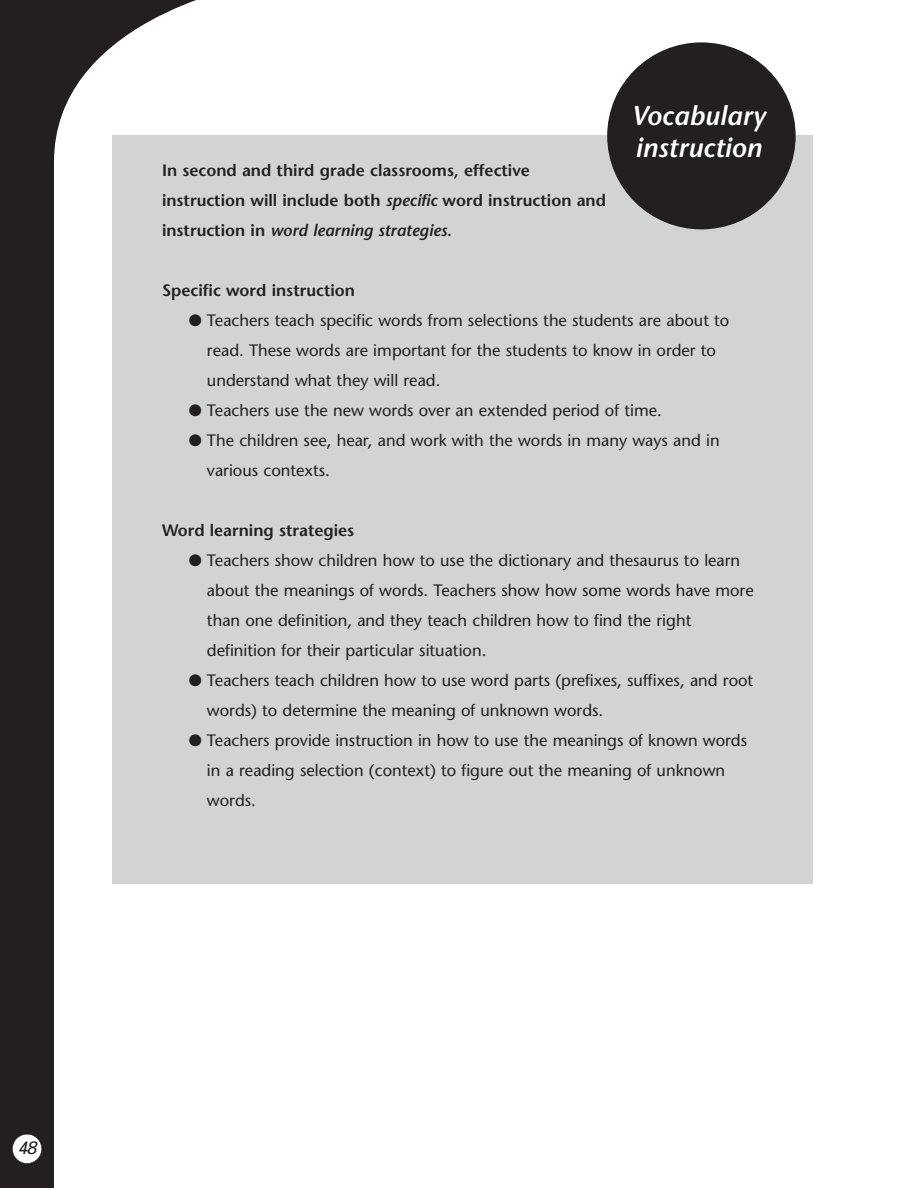
<style>
.page{position:relative;width:918px;height:1188px;background:#fff}
.page>*{position:absolute;margin:0;border:0;box-sizing:border-box;transform-origin:0 0}
.t1{font:italic 600 27px/32.4px "Stone Sans";color:#fff}
.t2{font:italic 18px "Univers";color:#231f1f}
.t3{font:16.5px/30px "Stone Sans";color:#231f1f}
.t4{font:600 16.5px/30px "Stone Sans";color:#231f1f}
.s1{font-style:italic}
</style>
<div class="page">
<div style="left:112px;top:135px;width:701px;height:748px;background:#d1d3d5"></div>
<svg style="left:0;top:0;width:242px;height:1188px"></svg>
<div style="left:12px;top:1134px;width:30px;height:30px;background:#fff;border-radius:50%"></div>
<div style="left:12px;top:1134px;width:30px;height:30px;border:1px solid #231f1f;border-radius:50%"></div>
<div style="left:607px;top:42px;width:189px;height:187px;background:#231f1f;border-radius:50%"></div>
<p class="t4" style="left:162px;top:157px;width:446px">In second and third grade classrooms, effective instruction will include both <span class="s1">specific</span> word instruction and instruction in <span class="s1">word learning strategies</span>.</p>
<p class="t1" style="left:632px;top:102px;width:135px">Vocabulary instruction</p>
<p class="t4" style="left:162px;top:277px;width:195px">Specific word instruction</p>
<p class="t3" style="left:207px;top:307px;width:524px;text-indent:-18px">● Teachers teach specific words from selections the students are about to read. These words are important for the students to know in order to understand what they will read.</p>
<p class="t3" style="left:189px;top:397px;width:474px">● Teachers use the new words over an extended period of time.</p>
<p class="t3" style="left:207px;top:427px;width:514px;text-indent:-18px">● The children see, hear, and work with the words in many ways and in various contexts.</p>
<p class="t4" style="left:162px;top:517px;width:194px">Word learning strategies</p>
<p class="t3" style="left:207px;top:547px;width:548px;text-indent:-18px">● Teachers show children how to use the dictionary and thesaurus to learn about the meanings of words. Teachers show how some words have more than one definition, and they teach children how to find the right definition for their particular situation.</p>
<p class="t3" style="left:207px;top:667px;width:548px;text-indent:-18px">● Teachers teach children how to use word parts (prefixes, suffixes, and root words) to determine the meaning of unknown words.</p>
<p class="t3" style="left:207px;top:727px;width:542px;text-indent:-18px">● Teachers provide instruction in how to use the meanings of known words in a reading selection (context) to figure out the meaning of unknown words.</p>
<p class="t2" style="left:18px;top:1141px;width:21px">48</p>
</div>
